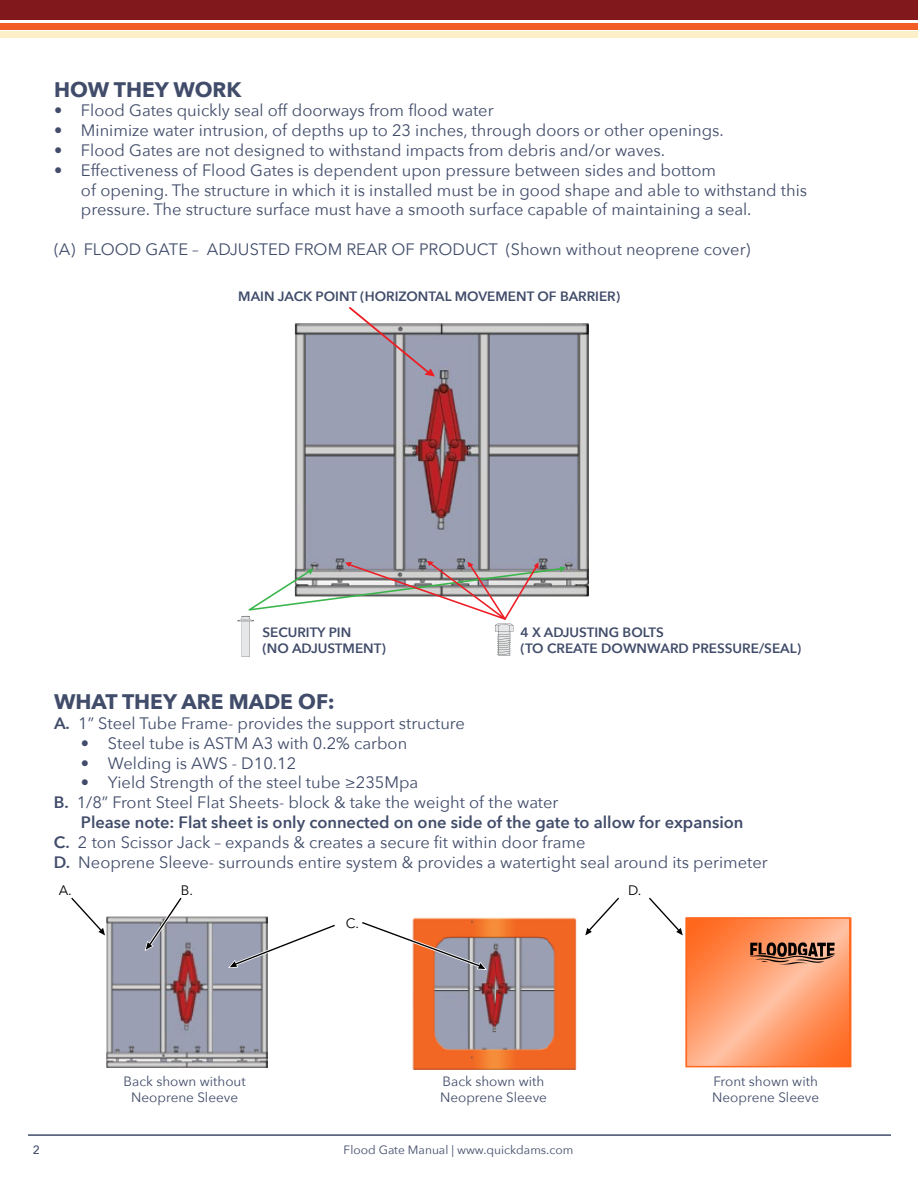
<style>
.page{position:relative;width:918px;height:1188px;background:#fff}
.page>*{position:absolute;margin:0;border:0;box-sizing:border-box;transform-origin:0 0}
.t1{font:700 21px "Avenir Next";color:#414c6a}
.t2{font:16.5px/19.8px "Avenir Next";color:#414c6a}
.t3{font:600 16.5px "Avenir Next";color:#414c6a}
.t4{font:13.65px "Avenir Next";color:#000}
.t5{font:600 13.5px/16.2px "Avenir Next";color:#414c6a}
.t6{font:13.5px/16.2px "Avenir Next";color:#414c6a}
.t7{font:12px "Avenir Next";color:#414c6a}
.t8{font:500 12px "Avenir Next";color:#414c6a}
.s1{font-weight:600}
</style>
<div class="page">
<div style="left:0;top:0;width:918px;height:20px;background:#81181b"></div>
<div style="left:0;top:23px;width:918px;height:6px;background:#f15d22"></div>
<div style="left:0;top:32px;width:918px;height:6px;background:#fdefc7"></div>
<hr style="left:28px;top:1134px;width:863px;height:2px;background:#414c6a">
<img style="left:295px;top:323px;width:294px;height:274px">
<svg style="left:349px;top:307px;width:86px;height:70px"></svg>
<svg style="left:238px;top:561px;width:328px;height:96px"></svg>
<img style="left:412px;top:917px;width:165px;height:153px">
<img style="left:106px;top:917px;width:162px;height:150px">
<svg style="left:71px;top:898px;width:34px;height:37px"></svg>
<svg style="left:228px;top:924px;width:107px;height:44px"></svg>
<svg style="left:145px;top:897px;width:37px;height:54px"></svg>
<svg style="left:362px;top:921px;width:125px;height:49px"></svg>
<svg style="left:585px;top:897px;width:266px;height:170px"></svg>
<p class="t1" style="left:54px;top:71px;width:189px">HOW THEY WORK</p>
<p class="t2" style="left:54px;top:100px;width:441px">• Flood Gates quickly seal off doorways from flood water</p>
<p class="t2" style="left:54px;top:120px;width:671px">• Minimize water intrusion, of depths up to 23 inches, through doors or other openings.</p>
<p class="t2" style="left:54px;top:140px;width:613px">• Flood Gates are not designed to withstand impacts from debris and/or waves.</p>
<p class="t2" style="left:81px;top:159px;width:728px;text-indent:-27px">• Effectiveness of Flood Gates is dependent upon pressure between sides and bottom<br>of opening. The structure in which it is installed must be in good shape and able to withstand this pressure. The structure surface must have a smooth surface capable of maintaining a seal.</p>
<p class="t2" style="left:54px;top:239px;width:698px">(A) FLOOD GATE – ADJUSTED FROM REAR OF PRODUCT (Shown without neoprene cover)</p>
<p class="t5" style="left:238px;top:288px;width:383px">MAIN JACK POINT (HORIZONTAL MOVEMENT OF BARRIER)</p>
<p class="t5" style="left:262px;top:624px;width:125px">SECURITY PIN<br>(NO ADJUSTMENT)</p>
<p class="t5" style="left:521px;top:624px;width:282px">4 X ADJUSTING BOLTS<br>(TO CREATE DOWNWARD PRESSURE/SEAL)</p>
<p class="t1" style="left:54px;top:684px;width:282px">WHAT THEY ARE MADE OF:</p>
<p class="t2" style="left:54px;top:713px;width:413px"><span class="s1">A.</span> 1” Steel Tube Frame- provides the support structure</p>
<p class="t2" style="left:81px;top:732px;width:328px">• Steel tube is ASTM A3 with 0.2% carbon</p>
<p class="t2" style="left:81px;top:752px;width:217px">• Welding is AWS - D10.12</p>
<p class="t2" style="left:81px;top:772px;width:339px">• Yield Strength of the steel tube ≥235Mpa</p>
<p class="t2" style="left:54px;top:792px;width:506px"><span class="s1">B.</span> 1/8” Front Steel Flat Sheets- block &amp; take the weight of the water</p>
<p class="t3" style="left:81px;top:808px;width:664px">Please note: Flat sheet is only connected on one side of the gate to allow for expansion</p>
<p class="t2" style="left:54px;top:831px;width:533px"><span class="s1">C.</span> 2 ton Scissor Jack – expands &amp; creates a secure fit within door frame</p>
<p class="t2" style="left:54px;top:851px;width:715px"><span class="s1">D.</span> Neoprene Sleeve- surrounds entire system &amp; provides a watertight seal around its perimeter</p>
<p class="t4" style="left:59px;top:879px;width:15px">A.</p>
<p class="t4" style="left:181px;top:879px;width:14px">B.</p>
<p class="t4" style="left:628px;top:879px;width:15px">D.</p>
<p class="t4" style="left:346px;top:911px;width:15px">C.</p>
<p class="t6" style="left:124px;top:1072px;width:124px;text-align:center">Back shown without<br>Neoprene Sleeve</p>
<p class="t6" style="left:440px;top:1072px;width:108px">Back shown with<br>Neoprene Sleeve</p>
<p class="t6" style="left:712px;top:1072px;width:108px">Front shown with<br>Neoprene Sleeve</p>
<p class="t8" style="left:33px;top:1139px;width:9px">2</p>
<p class="t7" style="left:344px;top:1140px;width:231px">Flood Gate Manual | www.quickdams.com</p>
</div>
